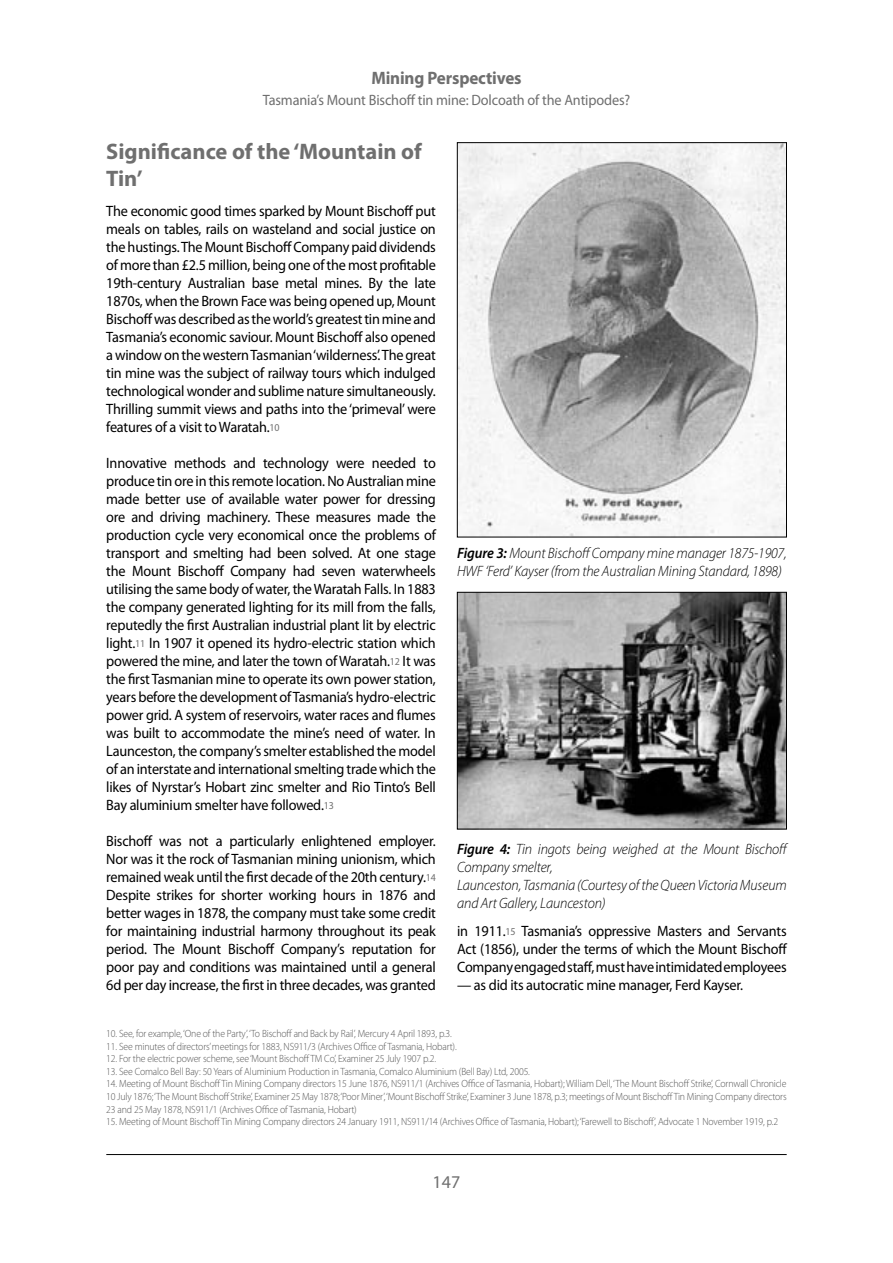
<style>
.page{position:relative;width:893px;height:1263px;background:#fff}
.page>*{position:absolute;margin:0;border:0;box-sizing:border-box;transform-origin:0 0}
.Sub_Header_Mining{font:700 22.5px/27px "Myriad Pro";color:#6f6f6f}
.t1{font:700 18px "Myriad Pro";letter-spacing:-.01em;color:#6f6f6f;scale:.95 1}
.t2{font:18px "Myriad Pro";color:#6f6f6f}
.Body_Text_Mining{font:15px/18px "Myriad Pro";letter-spacing:-.015em;color:#000;text-align:justify;scale:.95 1}
.Pic_Text_Mining{font:italic 300 15px/18px "Myriad Pro";letter-spacing:-.01em;color:#000;scale:.95 1}
.t3{font:15px "Myriad Pro";letter-spacing:-.01em;color:#6f6f6f;scale:.95 1}
.Footnote{font:300 10.5px/12.6px "Myriad Pro";letter-spacing:-.015em;color:#565656;text-align:justify;scale:.93 1}
.s1{font-size:10.5px;color:#6f6f6f}
.s2{font-weight:600}
</style>
<div class="page">
<hr style="left:106px;top:1154px;width:681px;height:1px;background:#000">
<img style="left:459px;top:144px;width:326px;height:391px">
<div style="left:457px;top:142px;width:330px;height:395px;border:1px solid #000"></div>
<img style="left:459px;top:594px;width:326px;height:233px">
<div style="left:457px;top:592px;width:330px;height:237px;border:1px solid #000"></div>
<p class="t1" style="left:371px;top:67px;width:160px">Mining Perspectives</p>
<p class="t3" style="left:263px;top:92px;width:388px">Tasmania’s Mount Bischoff tin mine: Dolcoath of the Antipodes?</p>
<p class="Sub_Header_Mining" style="left:106px;top:139px;width:317px">Significance of the ‘Mountain of<br>Tin’</p>
<p class="Body_Text_Mining" style="left:106px;top:202px;width:348px">The economic good times sparked by Mount Bischoff put meals on tables, rails on wasteland and social justice on the hustings. The Mount Bischoff Company paid dividends of more than £2.5 million, being one of the most profitable 19th-century Australian base metal mines. By the late 1870s, when the Brown Face was being opened up, Mount Bischoff was described as the world’s greatest tin mine and Tasmania’s economic saviour. Mount Bischoff also opened a window on the western Tasmanian ‘wilderness’. The great tin mine was the subject of railway tours which indulged technological wonder and sublime nature simultaneously.<br>Thrilling summit views and paths into the ‘primeval’ were features of a visit to Waratah.<span class="s1">10</span></p>
<p class="Body_Text_Mining" style="left:106px;top:454px;width:348px">Innovative methods and technology were needed to produce tin ore in this remote location. No Australian mine made better use of available water power for dressing ore and driving machinery. These measures made the production cycle very economical once the problems of transport and smelting had been solved. At one stage the Mount Bischoff Company had seven waterwheels utilising the same body of water, the Waratah Falls. In 1883 the company generated lighting for its mill from the falls, reputedly the first Australian industrial plant lit by electric light.<span class="s1">11</span> In 1907 it opened its hydro-electric station which powered the mine, and later the town of Waratah.<span class="s1">12</span> It was the first Tasmanian mine to operate its own power station, years before the development of Tasmania’s hydro-electric power grid. A system of reservoirs, water races and flumes was built to accommodate the mine’s need of water. In Launceston, the company’s smelter established the model of an interstate and international smelting trade which the likes of Nyrstar’s Hobart zinc smelter and Rio Tinto’s Bell Bay aluminium smelter have followed.<span class="s1">13</span></p>
<p class="Body_Text_Mining" style="left:106px;top:832px;width:348px">Bischoff was not a particularly enlightened employer.<br>Nor was it the rock of Tasmanian mining unionism, which remained weak until the first decade of the 20th century.<span class="s1">14<br></span>Despite strikes for shorter working hours in 1876 and better wages in 1878, the company must take some credit for maintaining industrial harmony throughout its peak period. The Mount Bischoff Company’s reputation for poor pay and conditions was maintained until a general 6d per day increase, the first in three decades, was granted</p>
<p class="Pic_Text_Mining" style="left:457px;top:544px;width:348px"><span class="s2">Figure 3:</span> Mount Bischoff Company mine manager 1875-1907,<br>HWF ‘Ferd’ Kayser (from the Australian Mining Standard, 1898)</p>
<p class="Pic_Text_Mining" style="left:457px;top:840px;width:350px"><span class="s2">Figure 4:</span> Tin ingots being weighed at the Mount Bischoff<br>Company smelter,</p>
<p class="Pic_Text_Mining" style="left:457px;top:876px;width:348px">Launceston, Tasmania (Courtesy of the Queen Victoria Museum and Art Gallery, Launceston)</p>
<p class="Body_Text_Mining" style="left:457px;top:922px;width:349px">in 1911.<span class="s1">15</span> Tasmania’s oppressive Masters and Servants Act (1856), under the terms of which the Mount Bischoff Company engaged staff, must have intimidated employees</p>
<p class="Body_Text_Mining" style="left:457px;top:976px;width:302px">— as did its autocratic mine manager, Ferd Kayser.</p>
<p class="Footnote" style="left:106px;top:1027px;width:373px">10. See, for example, ‘One of the Party’, ‘To Bischoff and Back by Rail’, Mercury 4 April 1893, p.3.</p>
<p class="Footnote" style="left:106px;top:1040px;width:378px">11. See minutes of directors’ meetings for 1883, NS911/3 (Archives Office of Tasmania, Hobart).</p>
<p class="Footnote" style="left:106px;top:1052px;width:356px">12. For the electric power scheme, see ‘Mount Bischoff TM Co’, Examiner 25 July 1907 p.2.</p>
<p class="Footnote" style="left:106px;top:1065px;width:457px">13. See Comalco Bell Bay: 50 Years of Aluminium Production in Tasmania, Comalco Aluminium (Bell Bay) Ltd, 2005.</p>
<p class="Footnote" style="left:106px;top:1078px;width:733px">14. Meeting of Mount Bischoff Tin Mining Company directors 15 June 1876, NS911/1 (Archives Office of Tasmania, Hobart); William Dell, ‘The Mount Bischoff Strike’, Cornwall Chronicle 10 July 1876; ‘The Mount Bischoff Strike’, Examiner 25 May 1878; ‘Poor Miner’, ‘Mount Bischoff Strike’, Examiner 3 June 1878, p.3; meetings of Mount Bischoff Tin Mining Company directors 23 and 25 May 1878, NS911/1 (Archives Office of Tasmania, Hobart)</p>
<p class="Footnote" style="left:106px;top:1115px;width:724px">15. Meeting of Mount Bischoff Tin Mining Company directors 24 January 1911, NS911/14 (Archives Office of Tasmania, Hobart); ‘Farewell to Bischoff’, Advocate 1 November 1919, p.2</p>
<p class="t2" style="left:433px;top:1172px;width:29px">147</p>
</div>
